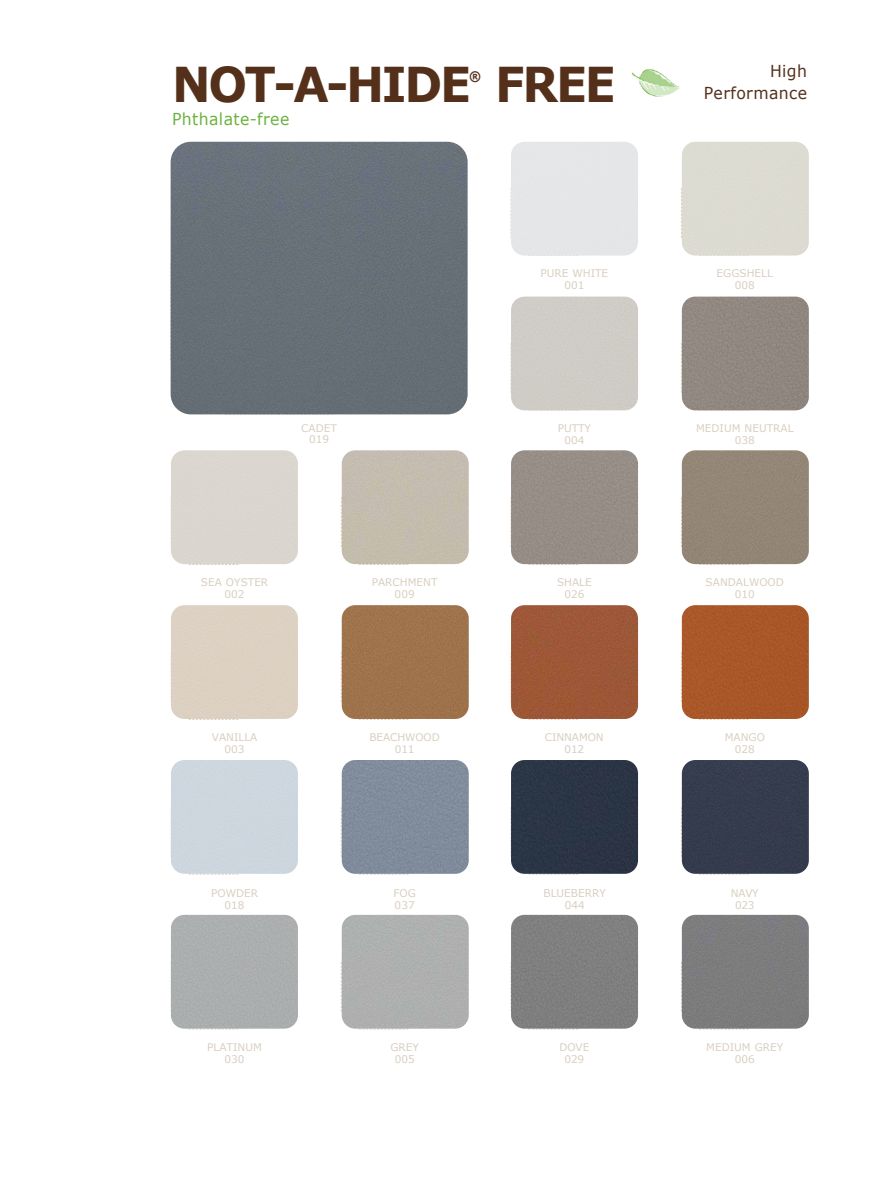
<style>
.page{position:relative;width:891px;height:1188px;background:#fff}
.page>*{position:absolute;margin:0;border:0;box-sizing:border-box;transform-origin:0 0}
.t1{font:700 48px "Verdana";letter-spacing:-.05em;color:#54301a;scale:.95 1}
.t2{font:16.5px/21.8px "Verdana";letter-spacing:.025em;color:#54301a;text-align:right;scale:.95 1}
.t3{font:16.5px "Verdana";letter-spacing:.025em;color:#6cb33f;scale:.95 1}
.t4{font:700 13.05px "Verdana";color:#54301a;scale:.95 1}
.t5{font:10.65px/12px "Verdana";color:#d9cfc0;text-align:center}
.t6{font:10.5px/12px "Verdana";color:#d9cfc0;text-align:center}
</style>
<div class="page">
<svg style="left:225px;top:414px;width:108px;height:1px"></svg>
<svg style="left:170px;top:263px;width:1px;height:97px"></svg>
<svg style="left:189px;top:1029px;width:49px;height:1px"></svg>
<svg style="left:189px;top:874px;width:49px;height:1px"></svg>
<svg style="left:189px;top:719px;width:49px;height:1px"></svg>
<svg style="left:189px;top:564px;width:49px;height:1px"></svg>
<svg style="left:359px;top:1029px;width:49px;height:1px"></svg>
<svg style="left:341px;top:962px;width:1px;height:50px"></svg>
<svg style="left:359px;top:874px;width:49px;height:1px"></svg>
<svg style="left:341px;top:807px;width:1px;height:50px"></svg>
<svg style="left:359px;top:719px;width:49px;height:1px"></svg>
<svg style="left:341px;top:652px;width:1px;height:50px"></svg>
<svg style="left:359px;top:564px;width:49px;height:1px"></svg>
<svg style="left:341px;top:497px;width:1px;height:50px"></svg>
<svg style="left:528px;top:1029px;width:50px;height:1px"></svg>
<svg style="left:528px;top:874px;width:50px;height:1px"></svg>
<svg style="left:528px;top:719px;width:50px;height:1px"></svg>
<svg style="left:528px;top:564px;width:50px;height:1px"></svg>
<svg style="left:528px;top:410px;width:50px;height:1px"></svg>
<svg style="left:699px;top:1029px;width:50px;height:1px"></svg>
<svg style="left:681px;top:962px;width:1px;height:50px"></svg>
<svg style="left:699px;top:874px;width:50px;height:1px"></svg>
<svg style="left:681px;top:807px;width:1px;height:50px"></svg>
<svg style="left:699px;top:719px;width:50px;height:1px"></svg>
<svg style="left:681px;top:652px;width:1px;height:50px"></svg>
<svg style="left:699px;top:564px;width:50px;height:1px"></svg>
<svg style="left:681px;top:497px;width:1px;height:50px"></svg>
<svg style="left:699px;top:410px;width:50px;height:1px"></svg>
<svg style="left:681px;top:343px;width:1px;height:50px"></svg>
<svg style="left:681px;top:188px;width:1px;height:50px"></svg>
<img style="left:631px;top:69px;width:49px;height:28px">
<div style="left:511px;top:450px;width:127px;height:114px;background:#968d86"></div>
<div style="left:511px;top:605px;width:127px;height:114px;background:#9d5738"></div>
<div style="left:511px;top:760px;width:127px;height:114px;background:#2b3546"></div>
<div style="left:511px;top:915px;width:127px;height:114px;background:#7f7f7f"></div>
<div style="left:171px;top:915px;width:127px;height:114px;background:#abaeaf"></div>
<div style="left:682px;top:142px;width:127px;height:114px;background:#dcdbd2"></div>
<div style="left:682px;top:297px;width:127px;height:113px;background:#908780"></div>
<div style="left:682px;top:450px;width:127px;height:114px;background:#938676"></div>
<div style="left:682px;top:605px;width:127px;height:114px;background:#a95728"></div>
<div style="left:682px;top:760px;width:127px;height:114px;background:#353c4e"></div>
<div style="left:682px;top:915px;width:127px;height:114px;background:#7c7c7d"></div>
<div style="left:342px;top:450px;width:127px;height:114px;background:#c4bcae"></div>
<div style="left:342px;top:605px;width:127px;height:114px;background:#9f734c"></div>
<div style="left:342px;top:760px;width:127px;height:114px;background:#808c9c"></div>
<div style="left:342px;top:915px;width:127px;height:114px;background:#aeb0af"></div>
<div style="left:171px;top:142px;width:297px;height:272px;background:#677077"></div>
<h1 class="t1" style="left:172px;top:54px;width:316px">NOT-A-HIDE</h1>
<p class="t4" style="left:469px;top:68px;width:14px">®</p>
<h1 class="t1" style="left:495px;top:54px;width:129px">FREE</h1>
<h2 class="t3" style="left:172px;top:109px;width:125px">Phthalate-free</h2>
<h2 class="t2" style="left:704px;top:61px;width:110px">High<br>Performance</h2>
<p class="t6" style="left:540px;top:267px;width:69px">PURE WHITE<br>001</p>
<p class="t6" style="left:717px;top:267px;width:58px">EGGSHELL<br>008</p>
<p class="t6" style="left:301px;top:424px;width:37px;line-height:10.5px">CADET<br>019</p>
<p class="t6" style="left:558px;top:422px;width:35px">PUTTY<br>004</p>
<p class="t6" style="left:696px;top:422px;width:99px">MEDIUM NEUTRAL<br>038</p>
<p class="t6" style="left:201px;top:577px;width:69px">SEA OYSTER<br>002</p>
<p class="t6" style="left:372px;top:577px;width:67px">PARCHMENT<br>009</p>
<p class="t6" style="left:557px;top:577px;width:36px">SHALE<br>026</p>
<p class="t6" style="left:706px;top:577px;width:80px">SANDALWOOD<br>010</p>
<p class="t6" style="left:212px;top:731px;width:47px">VANILLA<br>003</p>
<p class="t6" style="left:369px;top:731px;width:72px">BEACHWOOD<br>011</p>
<p class="t6" style="left:545px;top:731px;width:60px">CINNAMON<br>012</p>
<p class="t6" style="left:725px;top:731px;width:42px">MANGO<br>028</p>
<p class="t6" style="left:211px;top:887px;width:49px">POWDER<br>018</p>
<p class="t6" style="left:393px;top:887px;width:24px;text-align:left">FOG<br>037</p>
<p class="t5" style="left:544px;top:887px;width:64px">BLUEBERRY<br>044</p>
<p class="t6" style="left:731px;top:887px;width:29px">NAVY<br>023</p>
<p class="t6" style="left:207px;top:1041px;width:56px">PLATINUM<br>030</p>
<p class="t6" style="left:390px;top:1041px;width:30px">GREY<br>005</p>
<p class="t6" style="left:559px;top:1041px;width:31px">DOVE<br>029</p>
<p class="t6" style="left:706px;top:1041px;width:79px">MEDIUM GREY<br>006</p>
</div>
